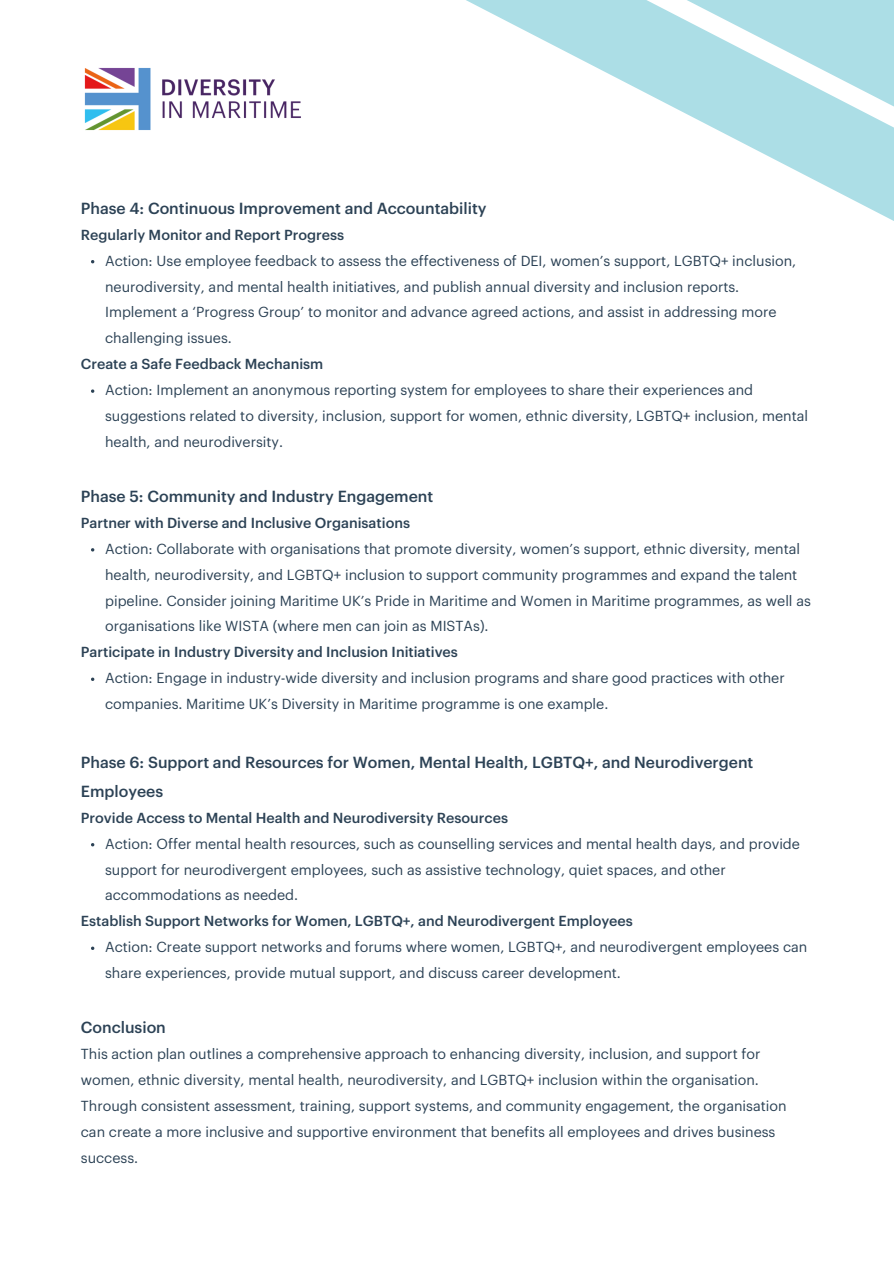
<style>
.page{position:relative;width:894px;height:1264px;background:#fff}
.page>*{position:absolute;margin:0;border:0;box-sizing:border-box;transform-origin:0 0}
.t1{font:500 15.75px/29.2px "Graphik";color:#2c4255}
.t2{font:14.25px/25.8px "Graphik";color:#2c4255}
.t3{font:500 14.25px "Graphik";color:#2c4255}
</style>
<div class="page">
<svg style="left:466px;top:0;width:427px;height:221px"></svg>
<img style="left:84px;top:67px;width:217px;height:64px">
<svg style="left:91px;top:389px;width:3px;height:4px"></svg>
<svg style="left:91px;top:677px;width:3px;height:4px"></svg>
<svg style="left:91px;top:946px;width:3px;height:4px"></svg>
<h1 class="t1" style="left:81px;top:194px;width:407px">Phase 4: Continuous Improvement and Accountability</h1>
<h1 class="t3" style="left:81px;top:228px;width:265px">Regularly Monitor and Report Progress</h1>
<p class="t2" style="left:105px;top:248px;width:692px">Action: Use employee feedback to assess the effectiveness of DEI, women’s support, LGBTQ+ inclusion, neurodiversity, and mental health initiatives, and publish annual diversity and inclusion reports.<br>Implement a ‘Progress Group’ to monitor and advance agreed actions, and assist in addressing more challenging issues.</p>
<h1 class="t3" style="left:81px;top:357px;width:244px">Create a Safe Feedback Mechanism</h1>
<p class="t2" style="left:105px;top:377px;width:704px">Action: Implement an anonymous reporting system for employees to share their experiences and suggestions related to diversity, inclusion, support for women, ethnic diversity, LGBTQ+ inclusion, mental health, and neurodiversity.</p>
<h1 class="t1" style="left:81px;top:482px;width:354px">Phase 5: Community and Industry Engagement</h1>
<h1 class="t3" style="left:81px;top:516px;width:330px">Partner with Diverse and Inclusive Organisations</h1>
<p class="t2" style="left:105px;top:536px;width:707px">Action: Collaborate with organisations that promote diversity, women’s support, ethnic diversity, mental health, neurodiversity, and LGBTQ+ inclusion to support community programmes and expand the talent pipeline. Consider joining Maritime UK’s Pride in Maritime and Women in Maritime programmes, as well as organisations like WISTA (where men can join as MISTAs).</p>
<h1 class="t3" style="left:81px;top:645px;width:378px">Participate in Industry Diversity and Inclusion Initiatives</h1>
<p class="t2" style="left:105px;top:665px;width:681px">Action: Engage in industry-wide diversity and inclusion programs and share good practices with other companies. Maritime UK’s Diversity in Maritime programme is one example.</p>
<h1 class="t1" style="left:81px;top:748px;width:673px">Phase 6: Support and Resources for Women, Mental Health, LGBTQ+, and Neurodivergent<br>Employees</h1>
<h1 class="t3" style="left:81px;top:811px;width:428px">Provide Access to Mental Health and Neurodiversity Resources</h1>
<p class="t2" style="left:105px;top:831px;width:696px">Action: Offer mental health resources, such as counselling services and mental health days, and provide support for neurodivergent employees, such as assistive technology, quiet spaces, and other accommodations as needed.</p>
<h1 class="t3" style="left:81px;top:914px;width:553px">Establish Support Networks for Women, LGBTQ+, and Neurodivergent Employees</h1>
<p class="t2" style="left:105px;top:934px;width:703px">Action: Create support networks and forums where women, LGBTQ+, and neurodivergent employees can share experiences, provide mutual support, and discuss career development.</p>
<p class="t1" style="left:81px;top:1013px;width:86px">Conclusion</p>
<p class="t2" style="left:81px;top:1041px;width:707px">This action plan outlines a comprehensive approach to enhancing diversity, inclusion, and support for women, ethnic diversity, mental health, neurodiversity, and LGBTQ+ inclusion within the organisation.<br>Through consistent assessment, training, support systems, and community engagement, the organisation can create a more inclusive and supportive environment that benefits all employees and drives business success.</p>
</div>
